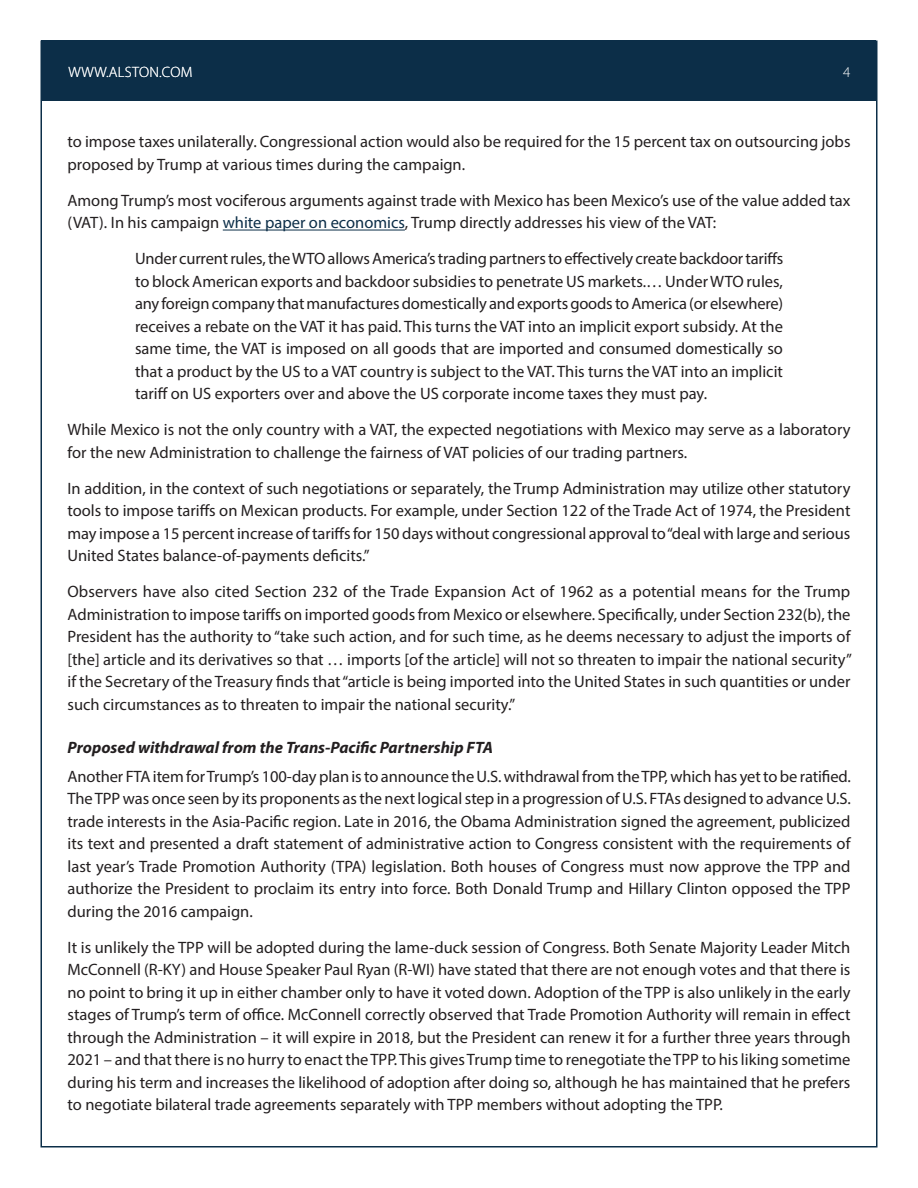
<style>
.page{position:relative;width:918px;height:1188px;background:#fff}
.page>*{position:absolute;margin:0;border:0;box-sizing:border-box;transform-origin:0 0}
.t1{font:16.5px/22.5px "Myriad Pro";color:#231f20;text-align:justify}
.t2{font:italic 700 16.5px "Myriad Pro";color:#231f20}
.t3{font:300 15px "Myriad Pro";letter-spacing:.02em;color:#fff}
.s1{color:#0c2e48}
</style>
<div class="page">
<div style="left:42px;top:40px;width:834px;height:61px;background:#0c2e48"></div>
<hr style="left:223px;top:230px;width:182px;height:1px;background:#0c2e48">
<p class="t3" style="left:68px;top:63px;width:126px">WWW.ALSTON.COM</p>
<p class="t3" style="left:843px;top:63px;width:9px">4</p>
<p class="t1" style="left:68px;top:130px;width:785px">to impose taxes unilaterally. Congressional action would also be required for the 15 percent tax on outsourcing jobs proposed by Trump at various times during the campaign.</p>
<p class="t1" style="left:68px;top:189px;width:785px">Among Trump’s most vociferous arguments against trade with Mexico has been Mexico’s use of the value added tax (VAT). In his campaign <span class="s1">white paper on economics</span>, Trump directly addresses his view of the VAT:</p>
<p class="t1" style="left:135px;top:247px;width:650px">Under current rules, the WTO allows America’s trading partners to effectively create backdoor tariffs to block American exports and backdoor subsidies to penetrate US markets.… Under WTO rules, any foreign company that manufactures domestically and exports goods to America (or elsewhere) receives a rebate on the VAT it has paid. This turns the VAT into an implicit export subsidy. At the same time, the VAT is imposed on all goods that are imported and consumed domestically so that a product by the US to a VAT country is subject to the VAT. This turns the VAT into an implicit tariff on US exporters over and above the US corporate income taxes they must pay.</p>
<p class="t1" style="left:68px;top:418px;width:785px">While Mexico is not the only country with a VAT, the expected negotiations with Mexico may serve as a laboratory for the new Administration to challenge the fairness of VAT policies of our trading partners.</p>
<p class="t1" style="left:68px;top:477px;width:785px">In addition, in the context of such negotiations or separately, the Trump Administration may utilize other statutory tools to impose tariffs on Mexican products. For example, under Section 122 of the Trade Act of 1974, the President may impose a 15 percent increase of tariffs for 150 days without congressional approval to “deal with large and serious United States balance-of-payments deficits.”</p>
<p class="t1" style="left:68px;top:580px;width:786px">Observers have also cited Section 232 of the Trade Expansion Act of 1962 as a potential means for the Trump Administration to impose tariffs on imported goods from Mexico or elsewhere. Specifically, under Section 232(b), the President has the authority to “take such action, and for such time, as he deems necessary to adjust the imports of [the] article and its derivatives so that … imports [of the article] will not so threaten to impair the national security” if the Secretary of the Treasury finds that “article is being imported into the United States in such quantities or under such circumstances as to threaten to impair the national security.”</p>
<p class="t2" style="left:68px;top:736px;width:427px">Proposed withdrawal from the Trans-Pacific Partnership FTA</p>
<p class="t1" style="left:68px;top:765px;width:785px">Another FTA item for Trump’s 100-day plan is to announce the U.S. withdrawal from the TPP, which has yet to be ratified.<br>The TPP was once seen by its proponents as the next logical step in a progression of U.S. FTAs designed to advance U.S. trade interests in the Asia-Pacific region. Late in 2016, the Obama Administration signed the agreement, publicized its text and presented a draft statement of administrative action to Congress consistent with the requirements of last year’s Trade Promotion Authority (TPA) legislation. Both houses of Congress must now approve the TPP and authorize the President to proclaim its entry into force. Both Donald Trump and Hillary Clinton opposed the TPP during the 2016 campaign.</p>
<p class="t1" style="left:68px;top:936px;width:785px">It is unlikely the TPP will be adopted during the lame-duck session of Congress. Both Senate Majority Leader Mitch McConnell (R-KY) and House Speaker Paul Ryan (R-WI) have stated that there are not enough votes and that there is no point to bring it up in either chamber only to have it voted down. Adoption of the TPP is also unlikely in the early stages of Trump’s term of office. McConnell correctly observed that Trade Promotion Authority will remain in effect through the Administration – it will expire in 2018, but the President can renew it for a further three years through 2021 – and that there is no hurry to enact the TPP. This gives Trump time to renegotiate the TPP to his liking sometime during his term and increases the likelihood of adoption after doing so, although he has maintained that he prefers to negotiate bilateral trade agreements separately with TPP members without adopting the TPP.</p>
</div>
